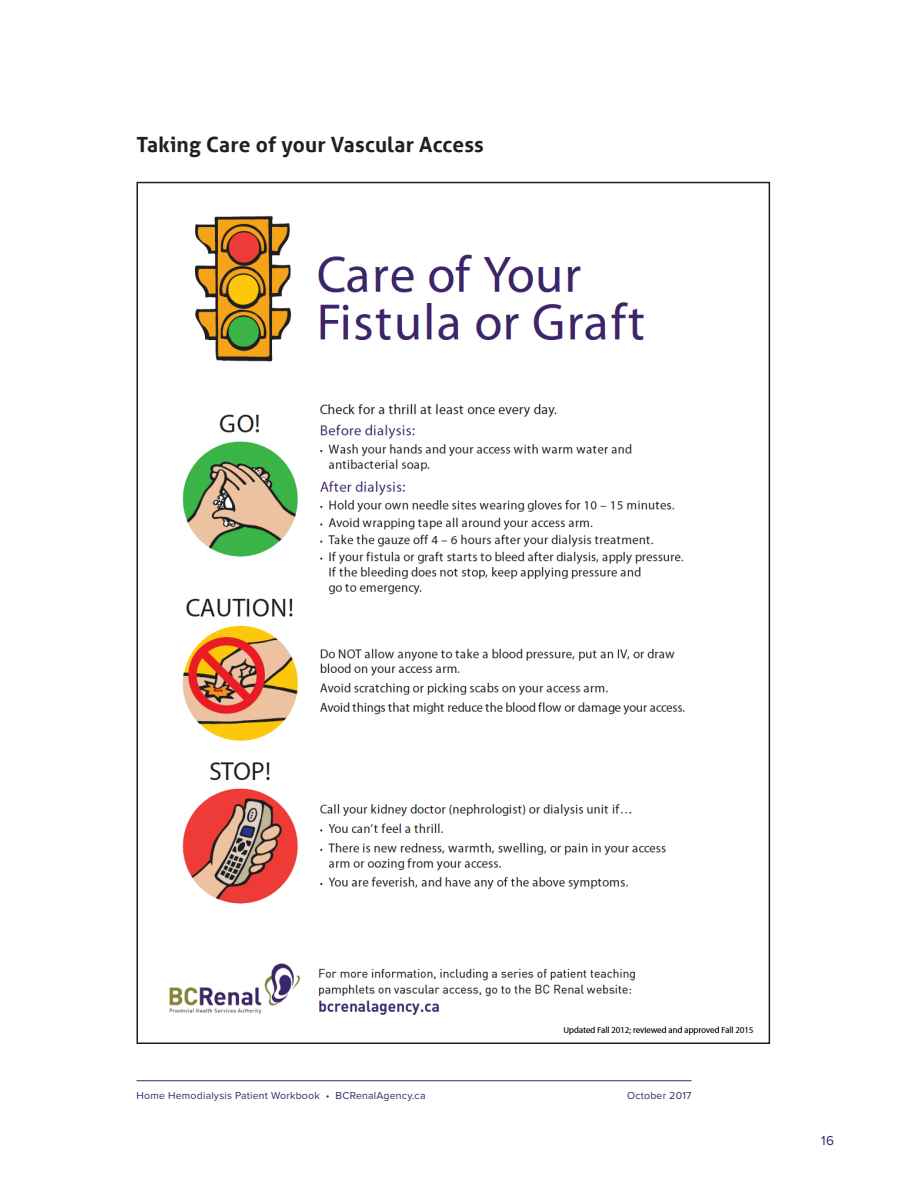
<style>
.page{position:relative;width:918px;height:1188px;background:#fff}
.page>*{position:absolute;margin:0;border:0;box-sizing:border-box;transform-origin:0 0}
.t1{font:700 21px "Aller";letter-spacing:.005em;color:#231f20}
.t2{font:13.5px "Proxima Nova";color:#3b286a}
.t3{font:10.5px "Proxima Nova";letter-spacing:.02em;color:#3b286a}
</style>
<div class="page">
<hr style="left:136px;top:1080px;width:556px;height:1px;background:#3b286a">
<img style="left:169px;top:215px;width:585px;height:820px">
<p class="t1" style="left:136px;top:131px;width:349px">Taking Care of your Vascular Access</p>
<p class="t3" style="left:136px;top:1087px;width:291px">Home Hemodialysis Patient Workbook • BCRenalAgency.ca</p>
<p class="t3" style="left:627px;top:1087px;width:66px">October 2017</p>
<p class="t2" style="left:821px;top:1130px;width:14px">16</p>
</div>
